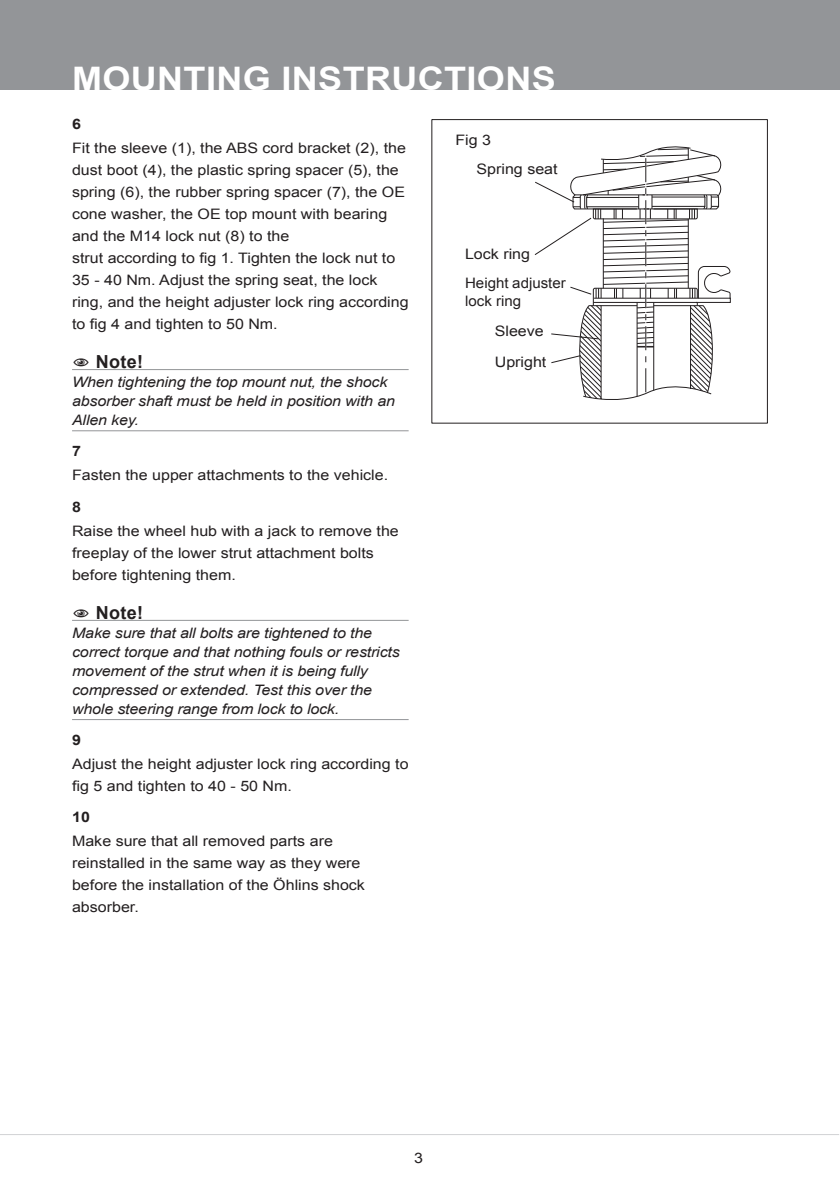
<style>
.page{position:relative;width:840px;height:1191px;background:#fff}
.page>*{position:absolute;margin:0;border:0;box-sizing:border-box;transform-origin:0 0}
.t1{font:700 32.4px "Arial";letter-spacing:.01em;color:#fff;scale:1.11 1}
.t2{font:700 18px "Arial";color:#231f20}
.t3{font:14.4px/22px "Arial";color:#231f20;scale:1.11 1}
.t4{font:italic 14.4px/19px "Arial";letter-spacing:-.01em;color:#231f20;scale:1.11 1}
.t5{font:14.4px "Arial";color:#231f20;scale:1.04 1}
.t6{font:700 14.4px "Arial";color:#231f20;scale:1.11 1}
</style>
<div class="page">
<div style="left:0;top:0;width:839px;height:90px;background:#939598"></div>
<hr style="left:0;top:1134px;width:838px;height:1px;background:#d1d2d4">
<hr style="left:72px;top:369px;width:336px;height:1px;background:#939598">
<hr style="left:72px;top:430px;width:336px;height:1px;background:#939598">
<hr style="left:72px;top:620px;width:336px;height:1px;background:#939598">
<hr style="left:72px;top:719px;width:336px;height:1px;background:#939598">
<svg style="left:534px;top:146px;width:196px;height:254px"></svg>
<h1 class="t1" style="left:72px;top:57px;width:437px">MOUNTING INSTRUCTIONS</h1>
<p class="t6" style="left:72px;top:114px;width:10px">6</p>
<p class="t3" style="left:72px;top:137px;width:304px">Fit the sleeve (1), the ABS cord bracket (2), the dust boot (4), the plastic spring spacer (5), the spring (6), the rubber spring spacer (7), the OE cone washer, the OE top mount with bearing and the M14 lock nut (8) to the<br>strut according to fig 1. Tighten the lock nut to 35 - 40 Nm. Adjust the spring seat, the lock ring, and the height adjuster lock ring according to fig 4 and tighten to 50 Nm.</p>
<p class="t2" style="left:109px;top:349px;width:36px">NOT E!</p>
<p class="t4" style="left:72px;top:372px;width:292px">When tightening the top mount nut, the shock absorber shaft must be held in position with an<br>Allen key.</p>
<p class="t6" style="left:72px;top:441px;width:10px">7</p>
<p class="t3" style="left:72px;top:464px;width:286px">Fasten the upper attachments to the vehicle.</p>
<p class="t6" style="left:72px;top:497px;width:10px">8</p>
<p class="t3" style="left:72px;top:519px;width:296px">Raise the wheel hub with a jack to remove the freeplay of the lower strut attachment bolts before tightening them.</p>
<p class="t2" style="left:109px;top:600px;width:36px">NOT E!</p>
<p class="t4" style="left:72px;top:623px;width:296px">Make sure that all bolts are tightened to the correct torque and that nothing fouls or restricts movement of the strut when it is being fully compressed or extended. Test this over the whole steering range from lock to lock.</p>
<p class="t6" style="left:72px;top:730px;width:10px">9</p>
<p class="t3" style="left:72px;top:753px;width:304px">Adjust the height adjuster lock ring according to fig 5 and tighten to 40 - 50 Nm.</p>
<p class="t6" style="left:72px;top:807px;width:18px">10</p>
<p class="t3" style="left:72px;top:830px;width:265px">Make sure that all removed parts are reinstalled in the same way as they were before the installation of the Öhlins shock absorber.</p>
<p class="t3" style="left:455px;top:129px;width:34px">Fig 3</p>
<p class="t3" style="left:476px;top:158px;width:74px">Spring seat</p>
<p class="t3" style="left:465px;top:239px;width:92px;line-height:29.2px">Lock ring<br>Height adjuster</p>
<p class="t5" style="left:465px;top:291px;width:55px">lock ring</p>
<p class="t3" style="left:494px;top:320px;width:46px">Sleeve</p>
<p class="t3" style="left:494px;top:351px;width:48px">Upright</p>
<p class="t3" style="left:414px;top:1147px;width:10px">3</p>
</div>
